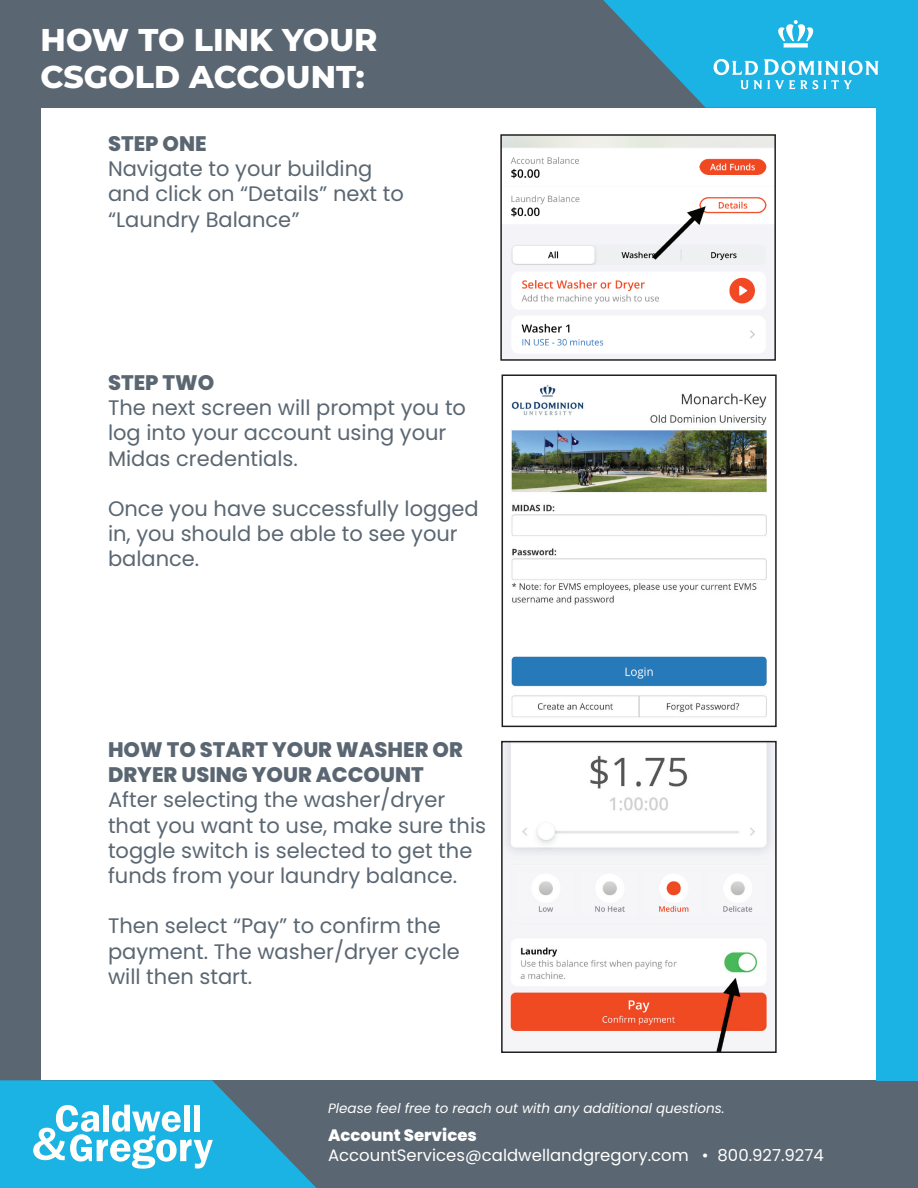
<style>
.page{position:relative;width:918px;height:1188px;background:#fff}
.page>*{position:absolute;margin:0;border:0;box-sizing:border-box;transform-origin:0 0}
.t1{font:800 31.5px/37.8px "Montserrat";color:#fff}
.t2{font:21px/25.2px "Poppins";color:#5a6671}
.t3{font:800 21px/25.2px "Poppins";color:#5a6671}
.t4{font:16.5px "Poppins";color:#fff}
.t5{font:800 16.5px "Poppins";color:#fff}
.t6{font:italic 13.5px "Poppins";color:#fff}
</style>
<div class="page">
<div style="left:0;top:0;width:918px;height:108px;background:#5a6671"></div>
<div style="left:0;top:1080px;width:918px;height:108px;background:#5a6671"></div>
<div style="left:0;top:95px;width:41px;height:985px;background:#5a6671"></div>
<div style="left:876px;top:95px;width:42px;height:985px;background:#1ab3e4"></div>
<svg style="left:0;top:1080px;width:316px;height:108px"></svg>
<div style="left:184px;top:1105px;width:6px;height:26px;background:#fffefa"></div>
<div style="left:194px;top:1105px;width:6px;height:26px;background:#fffefa"></div>
<svg style="left:603px;top:0;width:315px;height:108px"></svg>
<img style="left:503px;top:137px;width:270px;height:221px">
<div style="left:500px;top:134px;width:276px;height:227px;border:2px solid #231f20"></div>
<img style="left:504px;top:744px;width:270px;height:306px">
<div style="left:501px;top:741px;width:276px;height:312px;border:2px solid #231f20"></div>
<img style="left:511px;top:385px;width:256px;height:333px">
<div style="left:502px;top:374px;width:275px;height:353px;border:2px solid #231f20"></div>
<h1 class="t1" style="left:41px;top:19px;width:338px">HOW TO LINK YOUR<br>CSGOLD ACCOUNT:</h1>
<p class="t3" style="left:108px;top:131px;width:100px">STEP ONE</p>
<p class="t2" style="left:108px;top:156px;width:297px">Navigate to your building and click on “Details” next to “Laundry Balance”</p>
<p class="t3" style="left:108px;top:370px;width:108px">STEP TWO</p>
<p class="t2" style="left:108px;top:395px;width:360px">The next screen will prompt you to log into your account using your<br>Midas credentials.</p>
<p class="t2" style="left:108px;top:496px;width:372px">Once you have successfully logged in, you should be able to see your balance.</p>
<p class="t3" style="left:108px;top:737px;width:357px">HOW TO START YOUR WASHER OR<br>DRYER USING YOUR ACCOUNT</p>
<p class="t2" style="left:108px;top:787px;width:380px">After selecting the washer/dryer that you want to use, make sure this toggle switch is selected to get the funds from your laundry balance.</p>
<p class="t2" style="left:108px;top:913px;width:353px">Then select “Pay” to confirm the payment. The washer/dryer cycle will then start.</p>
<p class="t6" style="left:328px;top:1100px;width:398px">Please feel free to reach out with any additional questions.</p>
<p class="t5" style="left:328px;top:1126px;width:150px">Account Services</p>
<p class="t4" style="left:328px;top:1146px;width:497px">AccountServices@caldwellandgregory.com • 800.927.9274</p>
</div>
